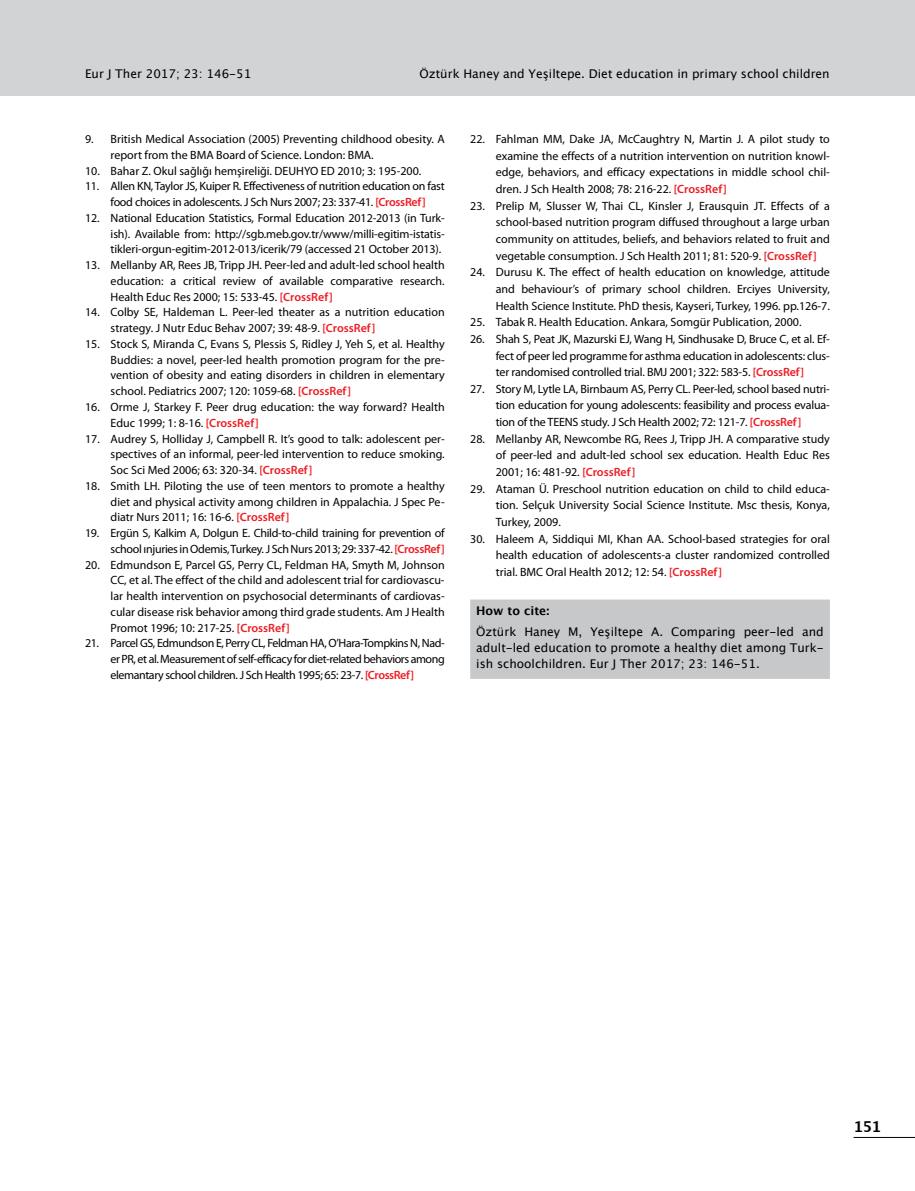
<style>
.page{position:relative;width:915px;height:1191px;background:#fff}
.page>*{position:absolute;margin:0;border:0;box-sizing:border-box;transform-origin:0 0}
.t1{font:700 15px "Lucida Grande";color:#000}
.t2{font:12px/15.8px "Myriad Pro";color:#000;text-align:justify}
.t3{font:12px/15.8px "Myriad Pro";letter-spacing:-.025em;color:#000;text-align:center}
.t4{font:12px/15.8px "Lucida Grande";color:#000;text-align:justify}
.t5{font:700 12px "Lucida Grande";color:#000}
.s1{font-weight:600;color:#ed1d24}
</style>
<div class="page">
<div style="left:470px;top:599px;width:359px;height:80px;background:#c7c8ca"></div>
<div style="left:0;top:0;width:914px;height:95px;background:#d1d3d4"></div>
<hr style="left:853px;top:1137px;width:61px;height:1px;background:#000">
<p class="t4" style="left:85px;top:66px;width:168px">Eur J Ther 2017; 23: 146-51</p>
<p class="t4" style="left:419px;top:66px;width:411px">Öztürk Haney and Yeşiltepe. Diet education in primary school children</p>
<p class="t2" style="left:111px;top:131px;width:335px;text-indent:-26px">9. British Medical Association (2005) Preventing childhood obesity. A report from the BMA Board of Science. London: BMA.</p>
<p class="t2" style="left:85px;top:162px;width:337px">10. Bahar Z. Okul sağlığı hemşireliği. DEUHYO ED 2010; 3: 195-200.</p>
<p class="t3" style="left:85px;top:178px;width:361px">11. Allen KN, Taylor JS, Kuiper R. Effectiveness of nutrition education on fast food choices in adolescents. J Sch Nurs 2007; 23: 337-41. <span class="s1">[CrossRef]</span></p>
<p class="t2" style="left:111px;top:210px;width:335px;text-indent:-26px">12. National Education Statistics, Formal Education 2012-2013 (in Turk&shy;ish). Available from: http://sgb.meb.gov.tr/www/milli-egitim-istatis&shy;tikleri-orgun-egitim-2012-013/icerik/79 (accessed 21 October 2013).</p>
<p class="t2" style="left:111px;top:257px;width:335px;text-indent:-26px">13. Mellanby AR, Rees JB, Tripp JH. Peer-led and adult-led school health education: a critical review of available comparative research.<br>Health Educ Res 2000; 15: 533-45. <span class="s1">[CrossRef]</span></p>
<p class="t2" style="left:111px;top:304px;width:335px;text-indent:-26px">14. Colby SE, Haldeman L. Peer-led theater as a nutrition education strategy. J Nutr Educ Behav 2007; 39: 48-9. <span class="s1">[CrossRef]</span></p>
<p class="t2" style="left:111px;top:336px;width:335px;text-indent:-26px">15. Stock S, Miranda C, Evans S, Plessis S, Ridley J, Yeh S, et al. Healthy Buddies: a novel, peer-led health promotion program for the pre&shy;vention of obesity and eating disorders in children in elementary school. Pediatrics 2007; 120: 1059-68. <span class="s1">[CrossRef]</span></p>
<p class="t2" style="left:111px;top:399px;width:335px;text-indent:-26px">16. Orme J, Starkey F. Peer drug education: the way forward? Health<br>Educ 1999; 1: 8-16. <span class="s1">[CrossRef]</span></p>
<p class="t2" style="left:111px;top:430px;width:335px;text-indent:-26px">17. Audrey S, Holliday J, Campbell R. It’s good to talk: adolescent per&shy;spectives of an informal, peer-led intervention to reduce smoking.<br>Soc Sci Med 2006; 63: 320-34. <span class="s1">[CrossRef]</span></p>
<p class="t2" style="left:111px;top:478px;width:335px;text-indent:-26px">18. Smith LH. Piloting the use of teen mentors to promote a healthy diet and physical activity among children in Appalachia. J Spec Pe&shy;diatr Nurs 2011; 16: 16-6. <span class="s1">[CrossRef]</span></p>
<p class="t3" style="left:85px;top:525px;width:361px;text-align:right">19. Ergün S, Kalkim A, Dolgun E. Child-to-child training for prevention of school ınjuries in Odemis, Turkey. J Sch Nurs 2013; 29: 337-42. <span class="s1">[CrossRef]</span></p>
<p class="t2" style="left:111px;top:556px;width:335px;text-indent:-26px">20. Edmundson E, Parcel GS, Perry CL, Feldman HA, Smyth M, Johnson CC, et al. The effect of the child and adolescent trial for cardiovascu&shy;lar health intervention on psychosocial determinants of cardiovas&shy;cular disease risk behavior among third grade students. Am J Health Promot 1996; 10: 217-25. <span class="s1">[CrossRef]</span></p>
<p class="t2" style="left:111px;top:635px;width:335px;text-indent:-26px">21. Parcel GS, Edmundson E, Perry CL, Feldman HA, O’Hara-Tompkins N, Nad&shy;er PR, et al. Measurement of self-efficacy for diet-related behaviors among elemantary school children. J Sch Health 1995; 65: 23-7. <span class="s1">[CrossRef]</span></p>
<p class="t2" style="left:495px;top:130px;width:335px;line-height:16.6px;text-indent:-26px">22. Fahlman MM, Dake JA, McCaughtry N, Martin J. A pilot study to examine the effects of a nutrition intervention on nutrition knowl&shy;edge, behaviors, and efficacy expectations in middle school chil&shy;dren. J Sch Health 2008; 78: 216-22. <span class="s1">[CrossRef]</span></p>
<p class="t2" style="left:495px;top:197px;width:335px;line-height:16.6px;text-indent:-26px">23. Prelip M, Slusser W, Thai CL, Kinsler J, Erausquin JT. Effects of a school-based nutrition program diffused throughout a large urban community on attitudes, beliefs, and behaviors related to fruit and vegetable consumption. J Sch Health 2011; 81: 520-9. <span class="s1">[CrossRef]</span></p>
<p class="t2" style="left:495px;top:264px;width:335px;line-height:16.6px;text-indent:-26px">24. Durusu K. The effect of health education on knowledge, attitude and behaviour’s of primary school children. Erciyes University, Health Science Institute. PhD thesis, Kayseri, Turkey, 1996. pp.126-7.</p>
<p class="t2" style="left:470px;top:314px;width:332px">25. Tabak R. Health Education. Ankara, Somgür Publication, 2000.</p>
<p class="t2" style="left:495px;top:330px;width:335px;line-height:16.6px;text-indent:-26px">26. Shah S, Peat JK, Mazurski EJ, Wang H, Sindhusake D, Bruce C, et al. Ef&shy;fect of peer led programme for asthma education in adolescents: clus&shy;ter randomised controlled trial. BMJ 2001; 322: 583-5. <span class="s1">[CrossRef]</span></p>
<p class="t2" style="left:495px;top:380px;width:335px;line-height:16.6px;text-indent:-26px">27. Story M, Lytle LA, Birnbaum AS, Perry CL. Peer-led, school based nutri&shy;tion education for young adolescents: feasibility and process evalua&shy;tion of the TEENS study. J Sch Health 2002; 72: 121-7. <span class="s1">[CrossRef]</span></p>
<p class="t2" style="left:495px;top:430px;width:335px;line-height:16.6px;text-indent:-26px">28. Mellanby AR, Newcombe RG, Rees J, Tripp JH. A comparative study of peer-led and adult-led school sex education. Health Educ Res 2001; 16: 481-92. <span class="s1">[CrossRef]</span></p>
<p class="t2" style="left:495px;top:480px;width:335px;line-height:16.6px;text-indent:-26px">29. Ataman Ü. Preschool nutrition education on child to child educa&shy;tion. Selçuk University Social Science Institute. Msc thesis, Konya, Turkey, 2009.</p>
<p class="t2" style="left:495px;top:530px;width:335px;line-height:16.6px;text-indent:-26px">30. Haleem A, Siddiqui MI, Khan AA. School-based strategies for oral health education of adolescents-a cluster randomized controlled trial. BMC Oral Health 2012; 12: 54. <span class="s1">[CrossRef]</span></p>
<p class="t5" style="left:476px;top:601px;width:74px">How to cite:</p>
<p class="t4" style="left:476px;top:624px;width:349px">Öztürk Haney M, Yeşiltepe A. Comparing peer-led and adult-led education to promote a healthy diet among Turk&shy;ish schoolchildren. Eur J Ther 2017; 23: 146-51.</p>
<p class="t1" style="left:853px;top:1114px;width:29px">151</p>
</div>
